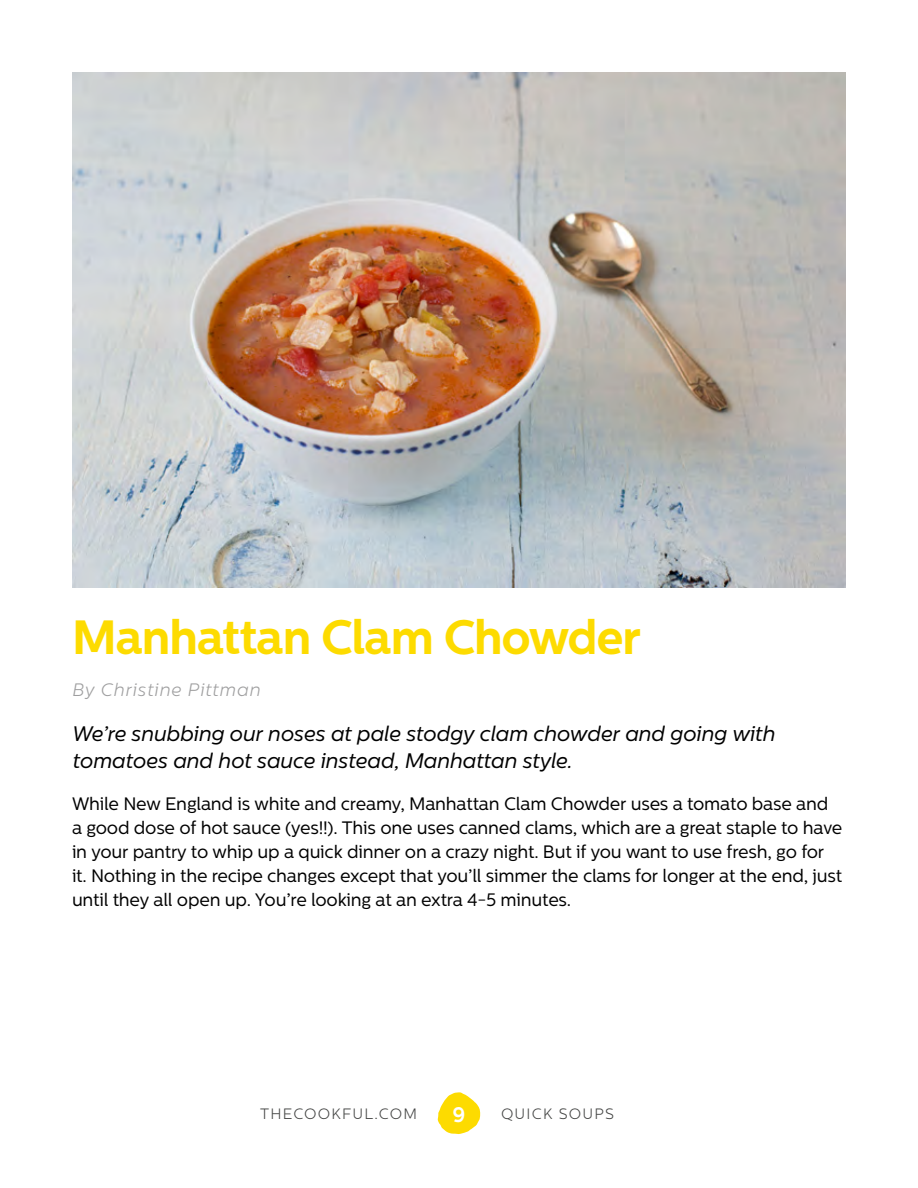
<style>
.page{position:relative;width:918px;height:1188px;background:#fff}
.page>*{position:absolute;margin:0;border:0;box-sizing:border-box;transform-origin:0 0}
.t1{font:700 48px "Centrale Sans";letter-spacing:-.02em;color:#fddb00}
.t2{font:italic 21px/27px "Centrale Sans";letter-spacing:-.01em;color:#000}
.t3{font:700 21px "Centrale Sans";color:#fff}
.t4{font:18px/24px "Centrale Sans";letter-spacing:-.01em;color:#000}
.t5{font:italic 300 18px "Centrale Sans";letter-spacing:.04em;color:#9e9e9f}
.t6{font:300 15px "Centrale Sans";letter-spacing:.08em;color:#424342}
</style>
<div class="page">
<svg style="left:438px;top:1092px;width:42px;height:42px"></svg>
<img style="left:72px;top:72px;width:774px;height:516px">
<h1 class="t1" style="left:72px;top:609px;width:571px">Manhattan Clam Chowder</h1>
<p class="t5" style="left:72px;top:680px;width:190px">By Christine Pittman</p>
<p class="t2" style="left:72px;top:720px;width:705px">We’re snubbing our noses at pale stodgy clam chowder and going with tomatoes and hot sauce instead, Manhattan style.</p>
<p class="t4" style="left:72px;top:792px;width:772px">While New England is white and creamy, Manhattan Clam Chowder uses a tomato base and a good dose of hot sauce (yes!!). This one uses canned clams, which are a great staple to have in your pantry to whip up a quick dinner on a crazy night. But if you want to use fresh, go for<br>it. Nothing in the recipe changes except that you’ll simmer the clams for longer at the end, just until they all open up. You’re looking at an extra 4-5 minutes.</p>
<p class="t6" style="left:260px;top:1105px;width:158px">THECOOKFUL.COM</p>
<p class="t3" style="left:453px;top:1102px;width:14px">9</p>
<p class="t6" style="left:501px;top:1105px;width:115px">QUICK SOUPS</p>
</div>
